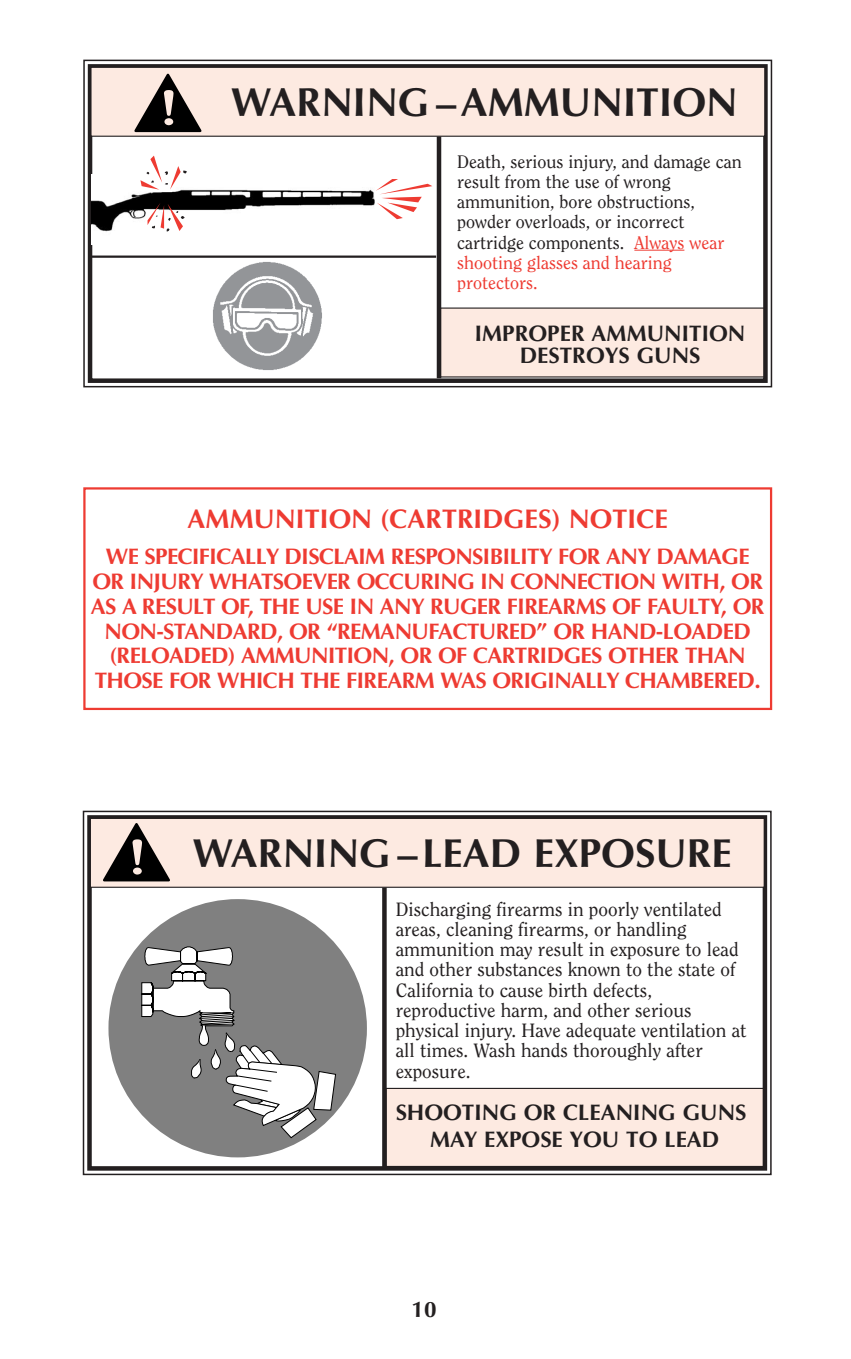
<style>
.page{position:relative;width:851px;height:1359px;background:#fff}
.page>*{position:absolute;margin:0;border:0;box-sizing:border-box;transform-origin:0 0}
.t1{font:700 40.5px "Optima";color:#231f20}
.t2{font:700 27px "Optima";color:#ee3b32}
.t3{font:700 22.5px/24.8px "Optima";letter-spacing:-.03em;color:#ee3b32;text-align:center}
.t4{font:700 22.5px/22.5px "Optima";color:#231f20;text-align:center}
.t5{font:19.12px/20.2px "Clearface";color:#231f20}
.t6{font:18px/20.2px "Clearface";color:#231f20}
.s1{color:#ee3b32}
</style>
<div class="page">
<div style="left:440px;top:308px;width:324px;height:69px;background:#fdeae1"></div>
<hr style="left:634px;top:250px;width:50px;height:1px;background:#ee3b32">
<div style="left:83px;top:60px;width:689px;height:327px;border:2px solid #231f20"></div>
<div style="left:88px;top:64px;width:679px;height:319px;border:4px solid #231f20"></div>
<div style="left:91px;top:67px;width:673px;height:69px;background:#fdeae1"></div>
<div style="left:90px;top:67px;width:675px;height:70px;border:1px solid #231f20"></div>
<svg style="left:134px;top:73px;width:68px;height:59px"></svg>
<div style="left:436px;top:137px;width:5px;height:241px;background:#231f20"></div>
<img style="left:213px;top:262px;width:109px;height:108px">
<hr style="left:91px;top:256px;width:345px;height:2px;background:#231f20">
<div style="left:83px;top:487px;width:689px;height:223px;border:2px solid #ee3b32"></div>
<div style="left:386px;top:1088px;width:378px;height:78px;background:#fdeae1"></div>
<div style="left:385px;top:1088px;width:379px;height:79px;border:1px solid #231f20"></div>
<div style="left:83px;top:811px;width:688px;height:364px;border:2px solid #231f20"></div>
<div style="left:87px;top:815px;width:680px;height:356px;border:4px solid #231f20"></div>
<div style="left:90px;top:818px;width:674px;height:69px;background:#fdeae1"></div>
<div style="left:90px;top:818px;width:674px;height:70px;border:1px solid #231f20"></div>
<svg style="left:103px;top:823px;width:67px;height:58px"></svg>
<svg style="left:382px;top:888px;width:4px;height:280px"></svg>
<div style="left:108px;top:899px;width:259px;height:258px;background:#808080;border-radius:50%"></div>
<svg style="left:141px;top:946px;width:195px;height:192px"></svg>
<img style="left:91px;top:175px;width:307px;height:70px">
<svg style="left:375px;top:179px;width:57px;height:40px"></svg>
<svg style="left:147px;top:203px;width:38px;height:29px"></svg>
<svg style="left:140px;top:156px;width:47px;height:34px"></svg>
<h1 class="t1" style="left:231px;top:86px;width:508px">WARNING –AMMUNITION</h1>
<p class="t6" style="left:457px;top:152px;width:286px">Death, serious injury, and damage can result from the use of wrong ammunition, bore obstructions, powder overloads, or incorrect cartridge components. <span class="s1">Always wear shooting glasses and hearing protectors.</span></p>
<p class="t4" style="left:474px;top:324px;width:272px">IMPROPER AMMUNITION<br>DESTROYS GUNS</p>
<h2 class="t2" style="left:188px;top:508px;width:481px">AMMUNITION (CARTRIDGES) NOTICE</h2>
<p class="t3" style="left:91px;top:547px;width:675px">WE SPECIFICALLY DISCLAIM RESPONSIBILITY FOR ANY DAMAGE OR INJURY WHATSOEVER OCCURING IN CONNECTION WITH, OR AS A RESULT OF, THE USE IN ANY RUGER FIREARMS OF FAULTY, OR NON-STANDARD, OR “REMANUFACTURED” OR HAND-LOADED (RELOADED) AMMUNITION, OR OF CARTRIDGES OTHER THAN THOSE FOR WHICH THE FIREARM WAS ORIGINALLY CHAMBERED.</p>
<h1 class="t1" style="left:193px;top:837px;width:540px">WARNING –LEAD EXPOSURE</h1>
<p class="t5" style="left:395px;top:900px;width:352px">Discharging firearms in poorly ventilated areas, cleaning firearms, or handling ammunition may result in exposure to lead and other substances known to the state of California to cause birth defects, reproductive harm, and other serious physical injury. Have adequate ventilation at all times. Wash hands thoroughly after exposure.</p>
<p class="t4" style="left:395px;top:1101px;width:352px;line-height:27px">SHOOTING OR CLEANING GUNS<br>MAY EXPOSE YOU TO LEAD</p>
<p class="t4" style="left:411px;top:1301px;width:27px">10</p>
</div>
